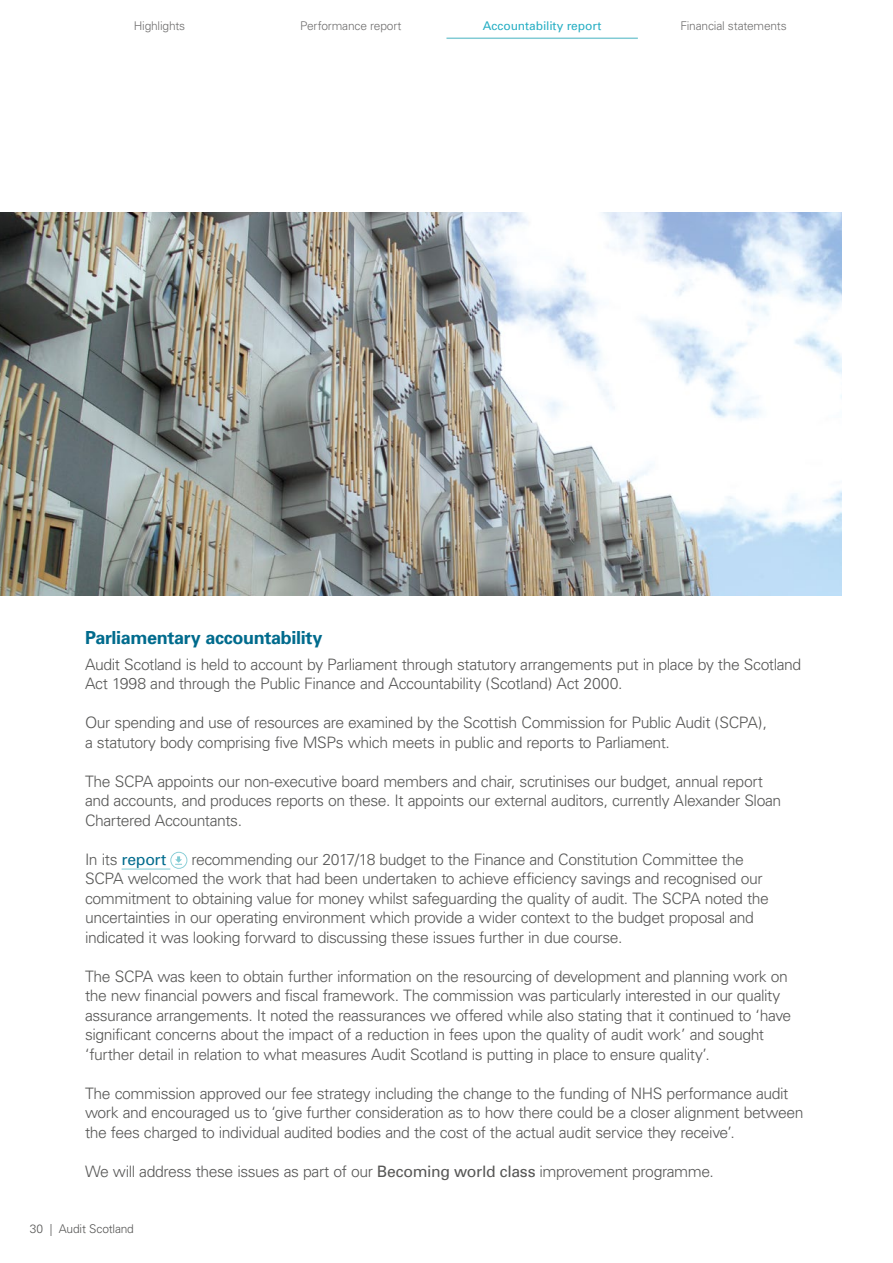
<style>
.page{position:relative;width:893px;height:1263px;background:#fff}
.page>*{position:absolute;margin:0;border:0;box-sizing:border-box;transform-origin:0 0}
.A16-Subhead_2__Corp{font:700 18px "Univers";letter-spacing:-.02em;color:#006b8d}
.A09-Body_text{font:300 15.75px/19.5px "Univers";letter-spacing:-.03em;color:#575756}
.A09-Body_text-2{font:15.75px "Univers";letter-spacing:-.015em;color:#006b8d}
.t1{font:300 12px "Univers";letter-spacing:-.015em;color:#706f6f}
.t2{font:12px "Univers";letter-spacing:-.005em;color:#28afc4}
.t3{font:300 12px "Univers";letter-spacing:-.015em;color:#575756}
.s1{font-weight:300;color:#575756}
.s2{font-weight:400}
</style>
<div class="page">
<hr style="left:446px;top:38px;width:192px;height:1px;background:#81cbd4">
<hr style="left:122px;top:869px;width:48px;height:1px;background:#81cbd4">
<svg style="left:170px;top:852px;width:17px;height:17px"></svg>
<img style="left:0;top:213px;width:842px;height:382px">
<p class="t1" style="left:134px;top:18px;width:53px">Highlights</p>
<p class="t1" style="left:300px;top:18px;width:103px">Performance report</p>
<p class="t2" style="left:483px;top:19px;width:120px">Accountability report</p>
<p class="t1" style="left:680px;top:18px;width:108px">Financial statements</p>
<p class="A16-Subhead_2__Corp" style="left:85px;top:626px;width:239px">Parliamentary accountability</p>
<p class="A09-Body_text" style="left:85px;top:654px;width:718px">Audit Scotland is held to account by Parliament through statutory arrangements put in place by the Scotland<br>Act 1998 and through the Public Finance and Accountability (Scotland) Act 2000.</p>
<p class="A09-Body_text" style="left:85px;top:713px;width:683px">Our spending and use of resources are examined by the Scottish Commission for Public Audit (SCPA), a statutory body comprising five MSPs which meets in public and reports to Parliament.</p>
<p class="A09-Body_text" style="left:85px;top:771px;width:698px">The SCPA appoints our non-executive board members and chair, scrutinises our budget, annual report and accounts, and produces reports on these. It appoints our external auditors, currently Alexander Sloan<br>Chartered Accountants.</p>
<p class="A09-Body_text-2" style="left:85px;top:850px;width:83px"><span class="s1">In its</span> report</p>
<p class="A09-Body_text" style="left:85px;top:849px;width:685px;text-indent:106px">recommending our 2017/18 budget to the Finance and Constitution Committee the SCPA welcomed the work that had been undertaken to achieve efficiency savings and recognised our commitment to obtaining value for money whilst safeguarding the quality of audit. The SCPA noted the uncertainties in our operating environment which provide a wider context to the budget proposal and indicated it was looking forward to discussing these issues further in due course.</p>
<p class="A09-Body_text" style="left:85px;top:966px;width:708px">The SCPA was keen to obtain further information on the resourcing of development and planning work on the new financial powers and fiscal framework. The commission was particularly interested in our quality assurance arrangements. It noted the reassurances we offered while also stating that it continued to ‘have significant concerns about the impact of a reduction in fees upon the quality of audit work’ and sought ‘further detail in relation to what measures Audit Scotland is putting in place to ensure quality’.</p>
<p class="A09-Body_text" style="left:85px;top:1083px;width:720px">The commission approved our fee strategy including the change to the funding of NHS performance audit work and encouraged us to ‘give further consideration as to how there could be a closer alignment between the fees charged to individual audited bodies and the cost of the actual audit service they receive’.</p>
<p class="A09-Body_text" style="left:85px;top:1161px;width:630px">We will address these issues as part of our <span class="s2">Becoming world class</span> improvement programme.</p>
<p class="t3" style="left:30px;top:1222px;width:106px">30 | Audit Scotland</p>
</div>
